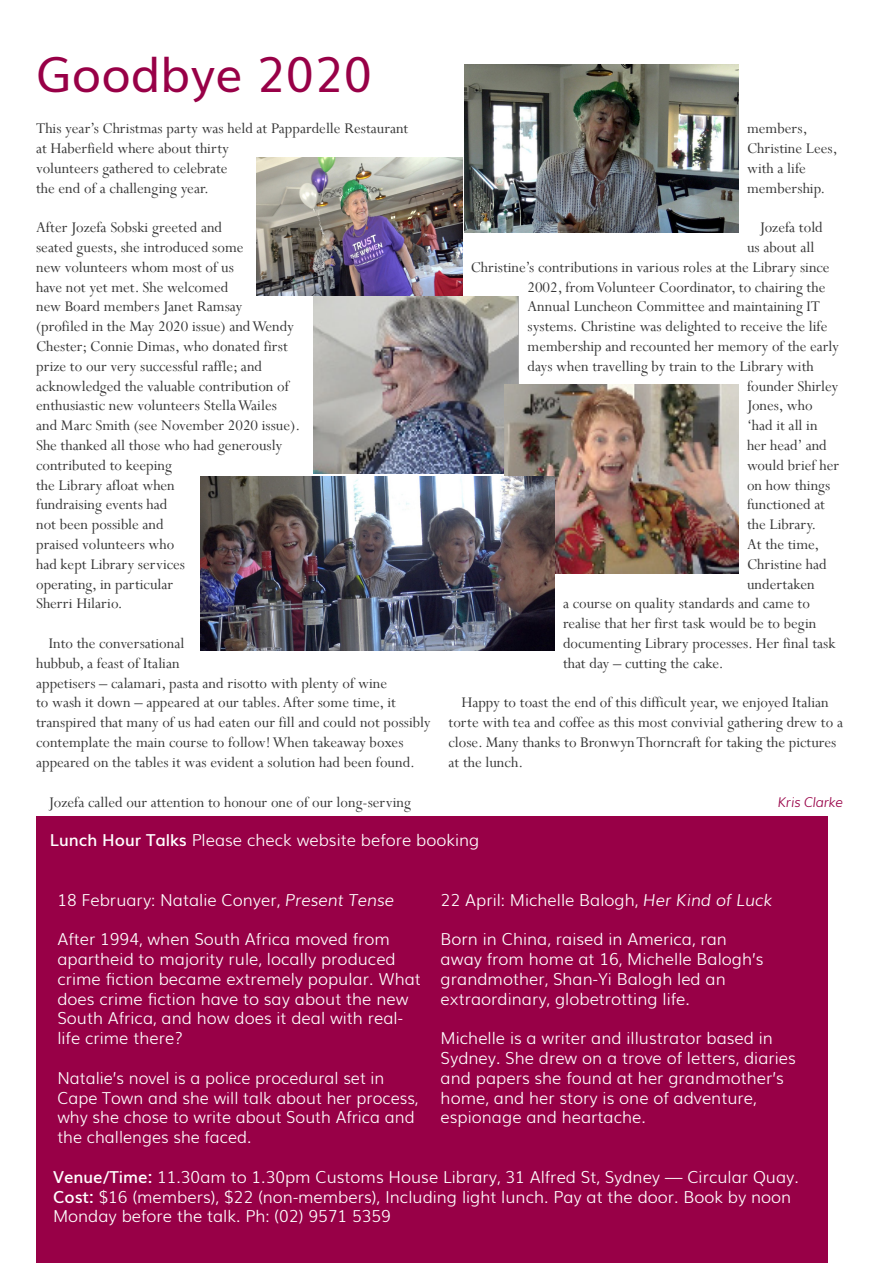
<style>
.page{position:relative;width:893px;height:1263px;background:#fff}
.page>*{position:absolute;margin:0;border:0;box-sizing:border-box;transform-origin:0 0}
.Major_heading{font:48px "Muli";color:#980047}
.Body{font:16.5px/19.8px "Perpetua";color:#363636}
.Breakout_Body{font:300 16.5px/19.8px "Muli";color:#fff}
.First_paragraph{font:16.5px/19.8px "Perpetua";color:#363636}
.Author_credit{font:italic 300 13.5px "Muli";letter-spacing:-.02em;color:#980047}
.s1{font-weight:600}
.s2{font-style:italic}
</style>
<div class="page">
<div style="left:36px;top:816px;width:791px;height:447px;background:#980047"></div>
<img style="left:313px;top:296px;width:206px;height:178px">
<img style="left:505px;top:384px;width:233px;height:189px">
<img style="left:465px;top:64px;width:273px;height:168px">
<img style="left:256px;top:157px;width:206px;height:138px">
<img style="left:200px;top:476px;width:355px;height:174px">
<p class="Major_heading" style="left:36px;top:36px;width:338px">Goodbye 2020</p>
<p class="First_paragraph" style="left:36px;top:118px;width:374px">This year’s Christmas party was held at Pappardelle Restaurant at Haberfield where about thirty<br>volunteers gathered to celebrate<br>the end of a challenging year.</p>
<p class="First_paragraph" style="left:36px;top:217px;width:266px">After Jozefa Sobski greeted and<br>seated guests, she introduced some<br>new volunteers whom most of us<br>have not yet met. She welcomed<br>new Board members Janet Ramsay<br>(profiled in the May 2020 issue) and Wendy<br>Chester; Connie Dimas, who donated first prize to our very successful raffle; and acknowledged the valuable contribution of enthusiastic new volunteers Stella Wailes and Marc Smith (see November 2020 issue).<br>She thanked all those who had generously contributed to keeping<br>the Library afloat when<br>fundraising events had<br>not been possible and<br>praised volunteers who<br>had kept Library services<br>operating, in particular<br>Sherri Hilario.</p>
<p class="Body" style="left:36px;top:633px;width:396px;text-indent:13px">Into the conversational<br>hubbub, a feast of Italian<br>appetisers – calamari, pasta and risotto with plenty of wine<br>to wash it down – appeared at our tables. After some time, it transpired that many of us had eaten our fill and could not possibly contemplate the main course to follow! When takeaway boxes appeared on the tables it was evident a solution had been found.</p>
<p class="Body" style="left:49px;top:791px;width:364px">Jozefa called our attention to honour one of our long-serving</p>
<p class="Body" style="left:747px;top:118px;width:92px">members,<br>Christine Lees, with a life membership.</p>
<p class="Body" style="left:760px;top:217px;width:65px">Jozefa told</p>
<p class="Body" style="left:747px;top:237px;width:69px">us about all</p>
<p class="Body" style="left:471px;top:257px;width:360px">Christine’s contributions in various roles at the Library since</p>
<p class="Body" style="left:527px;top:277px;width:299px">2002, from Volunteer Coordinator, to chairing the</p>
<p class="Body" style="left:527px;top:296px;width:294px">Annual Luncheon Committee and maintaining IT</p>
<p class="Body" style="left:527px;top:316px;width:302px">systems. Christine was delighted to receive the life</p>
<p class="Body" style="left:527px;top:336px;width:313px">membership and recounted her memory of the early</p>
<p class="Body" style="left:527px;top:356px;width:288px">days when travelling by train to the Library with</p>
<p class="Body" style="left:747px;top:376px;width:93px">founder Shirley</p>
<p class="Body" style="left:747px;top:395px;width:67px">Jones, who</p>
<p class="Body" style="left:747px;top:415px;width:72px">‘had it all in</p>
<p class="Body" style="left:747px;top:435px;width:81px">her head’ and</p>
<p class="Body" style="left:747px;top:455px;width:94px">would brief her</p>
<p class="Body" style="left:747px;top:475px;width:85px">on how things</p>
<p class="Body" style="left:747px;top:494px;width:80px">functioned at</p>
<p class="Body" style="left:747px;top:514px;width:71px">the Library.</p>
<p class="Body" style="left:747px;top:534px;width:74px">At the time,</p>
<p class="Body" style="left:747px;top:554px;width:81px">Christine had</p>
<p class="Body" style="left:747px;top:574px;width:69px">undertaken</p>
<p class="Body" style="left:563px;top:593px;width:248px">a course on quality standards and came to</p>
<p class="Body" style="left:563px;top:613px;width:255px">realise that her first task would be to begin</p>
<p class="Body" style="left:563px;top:633px;width:274px">documenting Library processes. Her final task</p>
<p class="Body" style="left:563px;top:653px;width:162px">that day – cutting the cake.</p>
<p class="Body" style="left:449px;top:692px;width:396px;text-indent:13px">Happy to toast the end of this difficult year, we enjoyed Italian torte with tea and coffee as this most convivial gathering drew to a close. Many thanks to Bronwyn Thorncraft for taking the pictures at the lunch.</p>
<p class="Author_credit" style="left:778px;top:791px;width:67px">Kris Clarke</p>
<p class="Breakout_Body" style="left:50px;top:829px;width:431px"><span class="s1">Lunch Hour Talks</span> Please check website before booking</p>
<p class="Breakout_Body" style="left:57px;top:888px;width:338px">18 February: Natalie Conyer, <span class="s2">Present Tense</span></p>
<p class="Breakout_Body" style="left:57px;top:928px;width:365px">After 1994, when South Africa moved from apartheid to majority rule, locally produced crime fiction became extremely popular. What does crime fiction have to say about the new South Africa, and how does it deal with real&shy;life crime there?</p>
<p class="Breakout_Body" style="left:57px;top:1067px;width:363px">Natalie’s novel is a police procedural set in Cape Town and she will talk about her process, why she chose to write about South Africa and the challenges she faced.</p>
<p class="Breakout_Body" style="left:441px;top:888px;width:333px">22 April: Michelle Balogh, <span class="s2">Her Kind of Luck</span></p>
<p class="Breakout_Body" style="left:441px;top:928px;width:324px">Born in China, raised in America, ran away from home at 16, Michelle Balogh’s grandmother, Shan-Yi Balogh led an extraordinary, globetrotting life.</p>
<p class="Breakout_Body" style="left:441px;top:1027px;width:357px">Michelle is a writer and illustrator based in Sydney. She drew on a trove of letters, diaries and papers she found at her grandmother’s home, and her story is one of adventure, espionage and heartache.</p>
<p class="Breakout_Body" style="left:53px;top:1166px;width:747px"><span class="s1">Venue/Time:</span> 11.30am to 1.30pm Customs House Library, 31 Alfred St, Sydney — Circular Quay.<br><span class="s1">Cost:</span> $16 (members), $22 (non-members), Including light lunch. Pay at the door. Book by noon<br>Monday before the talk. Ph: (02) 9571 5359</p>
</div>
